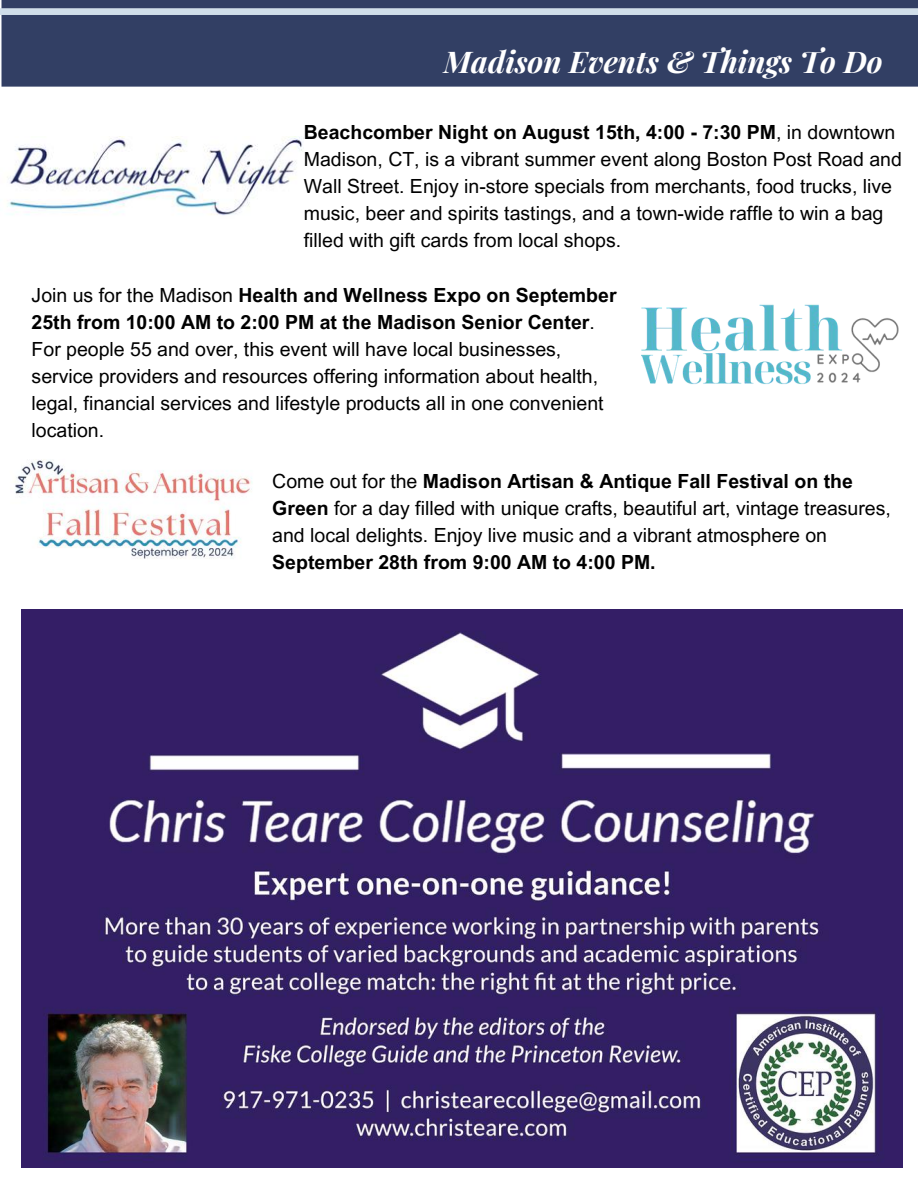
<style>
.page{position:relative;width:918px;height:1188px;background:#fff}
.page>*{position:absolute;margin:0;border:0;box-sizing:border-box;transform-origin:0 0}
.t1{font:italic 700 30px "Playfair Display";color:#fff}
.t2{font:19.5px/27px "Arial MT Pro";color:#000}
.t3{font:700 19.5px "Arial MT Pro";color:#000}
.s1{font-weight:700}
</style>
<div class="page">
<img style="left:22px;top:609px;width:880px;height:558px">
<img style="left:15px;top:460px;width:238px;height:99px">
<img style="left:641px;top:304px;width:258px;height:80px">
<img style="left:7px;top:137px;width:297px;height:78px">
<div style="left:2px;top:0;width:916px;height:87px;background:#323f64"></div>
<div style="left:0;top:8px;width:918px;height:7px;background:#d0dee9"></div>
<h1 class="t1" style="left:444px;top:41px;width:441px">Madison Events &amp; Things To Do</h1>
<p class="t2" style="left:304px;top:121px;width:600px"><span class="s1">Beachcomber Night on August 15th, 4:00 - 7:30 PM</span>, in downtown Madison, CT, is a vibrant summer event along Boston Post Road and Wall Street. Enjoy in-store specials from merchants, food trucks, live music, beer and spirits tastings, and a town-wide raffle to win a bag filled with gift cards from local shops.</p>
<p class="t2" style="left:32px;top:285px;width:587px">Join us for the Madison <span class="s1">Health and Wellness Expo on September 25th from 10:00 AM to 2:00 PM at the Madison Senior Center</span>.<br>For people 55 and over, this event will have local businesses, service providers and resources offering information about health, legal, financial services and lifestyle products all in one convenient location.</p>
<p class="t2" style="left:272px;top:470px;width:620px">Come out for the <span class="s1">Madison Artisan &amp; Antique Fall Festival on the<br>Green</span> for a day filled with unique crafts, beautiful art, vintage treasures, and local delights. Enjoy live music and a vibrant atmosphere on</p>
<p class="t3" style="left:272px;top:555px;width:385px">September 28th from 9:00 AM to 4:00 PM.</p>
</div>
